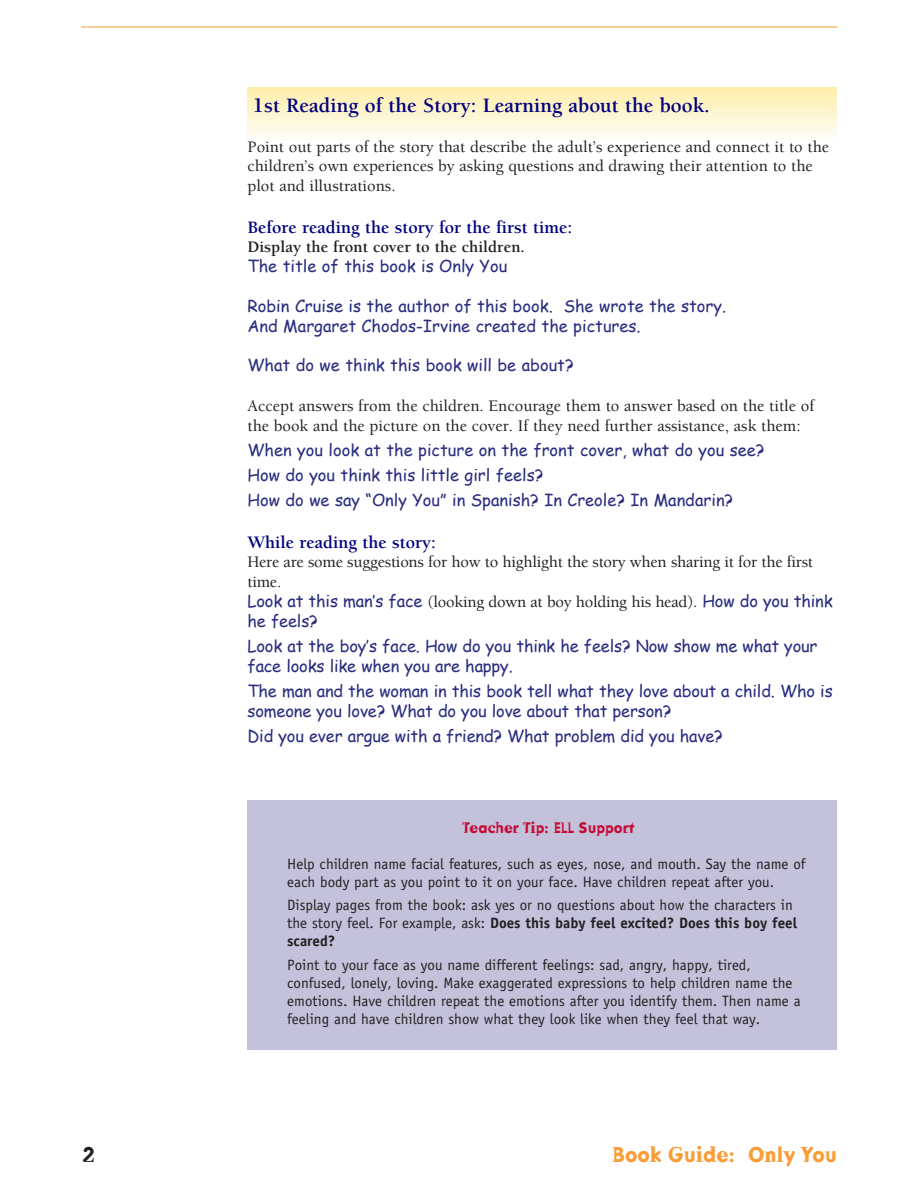
<style>
.page{position:relative;width:918px;height:1188px;background:#fff}
.page>*{position:absolute;margin:0;border:0;box-sizing:border-box;transform-origin:0 0}
.t1{font:700 21px "Berkeley";color:#000080}
.t2{font:700 21px "Dead History";color:#f89d38}
.t3{font:700 21px "Dead History";color:#231f20}
.t4{font:700 18px "Berkeley";color:#000080}
.t5{font:16.5px/19.8px "Comic Sans MS";color:#2a2d80}
.t6{font:500 16.5px/19.8px "Berkeley";color:#231f20}
.t7{font:700 16.5px "Berkeley";color:#231f20}
.t8{font:15px/18px "Officina Sans";color:#231f20}
.t9{font:700 15px "Dead History";color:#c40c37}
.s1{font-family:"Berkeley";font-weight:500;color:#231f20}
.s2{font-weight:700}
</style>
<div class="page">
<div style="left:248px;top:87px;width:589px;height:55px;background:linear-gradient(to bottom,#ffeea8,#fefefc)"></div>
<hr style="left:81px;top:27px;width:756px;height:1px;background:#f89d38">
<div style="left:248px;top:800px;width:589px;height:249px;background:#c4c1db"></div>
<p class="t1" style="left:253px;top:94px;width:458px">1st Reading of the Story: Learning about the book.</p>
<p class="t6" style="left:247px;top:137px;width:583px">Point out parts of the story that describe the adult’s experience and connect it to the children’s own experiences by asking questions and drawing their attention to the plot and illustrations.</p>
<p class="t4" style="left:248px;top:217px;width:326px">Before reading the story for the first time:</p>
<p class="t7" style="left:248px;top:238px;width:279px">Display the front cover to the children.</p>
<p class="t5" style="left:248px;top:256px;width:261px">The title of this book is Only You</p>
<p class="t5" style="left:248px;top:295px;width:480px">Robin Cruise is the author of this book. She wrote the story.</p>
<p class="t5" style="left:248px;top:315px;width:395px">And Margaret Chodos-Irvine created the pictures.</p>
<p class="t5" style="left:248px;top:355px;width:328px">What do we think this book will be about?</p>
<p class="t6" style="left:248px;top:396px;width:568px">Accept answers from the children. Encourage them to answer based on the title of the book and the picture on the cover. If they need further assistance, ask them:</p>
<p class="t5" style="left:248px;top:439px;width:519px">When you look at the picture on the front cover, what do you see?</p>
<p class="t5" style="left:248px;top:465px;width:298px">How do you think this little girl feels?</p>
<p class="t5" style="left:248px;top:490px;width:487px">How do we say “Only You” in Spanish? In Creole? In Mandarin?</p>
<p class="t4" style="left:248px;top:532px;width:190px">While reading the story:</p>
<p class="t6" style="left:247px;top:553px;width:567px">Here are some suggestions for how to highlight the story when sharing it for the first time.</p>
<p class="t5" style="left:247px;top:591px;width:587px">Look at this man’s face <span class="s1">(looking down at boy holding his head).</span> How do you think he feels?</p>
<p class="t5" style="left:247px;top:636px;width:572px">Look at the boy’s face. How do you think he feels? Now show me what your face looks like when you are happy.</p>
<p class="t5" style="left:247px;top:681px;width:587px">The man and the woman in this book tell what they love about a child. Who is someone you love? What do you love about that person?</p>
<p class="t5" style="left:247px;top:726px;width:477px">Did you ever argue with a friend? What problem did you have?</p>
<p class="t9" style="left:463px;top:817px;width:173px">Teacher Tip: ELL Support</p>
<p class="t8" style="left:287px;top:855px;width:520px">Help children name facial features, such as eyes, nose, and mouth. Say the name of each body part as you point to it on your face. Have children repeat after you.</p>
<p class="t8" style="left:287px;top:896px;width:512px">Display pages from the book: ask yes or no questions about how the characters in the story feel. For example, ask: <span class="s2">Does this baby feel excited? Does this boy feel scared?</span></p>
<p class="t8" style="left:287px;top:956px;width:515px">Point to your face as you name different feelings: sad, angry, happy, tired, confused, lonely, loving. Make exaggerated expressions to help children name the emotions. Have children repeat the emotions after you identify them. Then name a feeling and have children show what they look like when they feel that way.</p>
<p class="t3" style="left:82px;top:1140px;width:14px">2</p>
<p class="t2" style="left:612px;top:1140px;width:226px">Book Guide: Only You</p>
</div>
